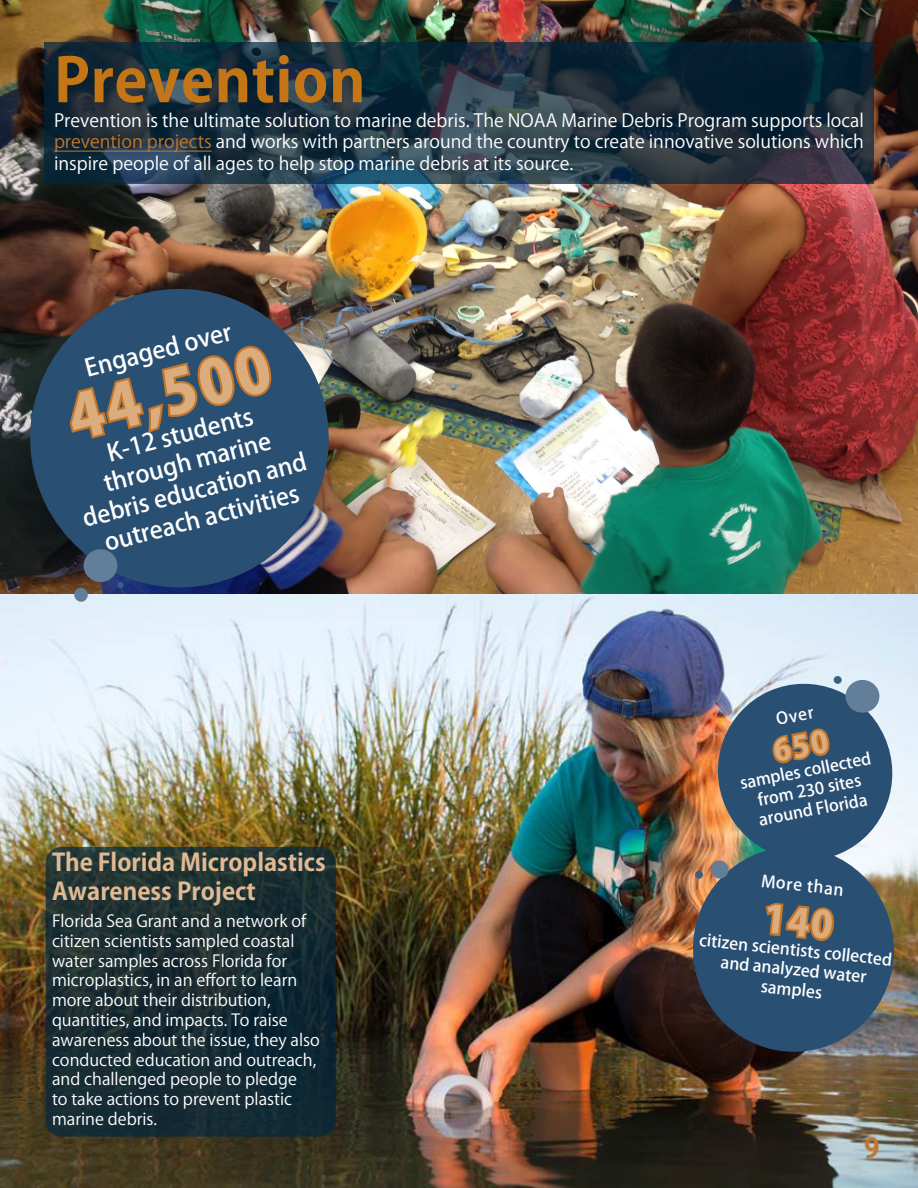
<style>
.page{position:relative;width:918px;height:1188px;background:#fff}
.page>*{position:absolute;margin:0;border:0;box-sizing:border-box;transform-origin:0 0}
.t1{font:700 60px "Koz Go Pr 6 N";letter-spacing:.01em;color:#c47516}
.t2{font:800 60px "Koz Go Pr 6 N";color:#dbad7e}
.t3{font:700 27px "Koz Go Pr 6 N";color:#c37629}
.t4{font:500 24px/28.8px "Koz Go Pr 6 N";color:#fff;text-align:center}
.Call_Out_Header_-_La{font:700 24px/28.8px "Koz Go Pr 6 N";color:#e1ba94}
.t5{font:18px/21.6px "Koz Go Pr 6 N";color:#fff;text-align:justify}
.t6{font:16.5px/19.8px "Koz Go Pr 6 N";color:#fff}
.t7{font:500 16.5px/19.8px "Koz Go Pr 6 N";color:#fff;text-align:center}
.s1{color:#c37629}
</style>
<div class="page">
<img style="left:0;top:0;width:918px;height:1188px">
<svg style="left:44px;top:42px;width:830px;height:142px;background:#1d3240"></svg>
<hr style="left:54px;top:151px;width:158px;height:1px;background:#c37629">
<img style="left:14px;top:273px;width:331px;height:330px">
<svg style="left:67px;top:346px;width:204px;height:95px;background:#4a5762"></svg>
<svg style="left:74px;top:587px;width:15px;height:16px"></svg>
<svg style="left:117px;top:582px;width:7px;height:6px"></svg>
<div style="left:84px;top:549px;width:34px;height:33px;background:#637e99;border-radius:50%"></div>
<svg style="left:46px;top:847px;width:290px;height:290px;background:#192d32"></svg>
<svg style="left:687px;top:841px;width:213px;height:217px;background:#3b5066"></svg>
<div style="left:695px;top:871px;width:8px;height:8px;background:#3c5f80;border-radius:50%"></div>
<svg style="left:763px;top:901px;width:74px;height:43px;background:#6a5f53"></svg>
<svg style="left:706px;top:672px;width:198px;height:207px;background:#67798a"></svg>
<p class="t1" style="left:54px;top:46px;width:313px">Prevention</p>
<p class="t5" style="left:54px;top:110px;width:812px">Prevention is the ultimate solution to marine debris. The NOAA Marine Debris Program supports local <span class="s1">prevention projects</span> and works with partners around the country to create innovative solutions which inspire people of all ages to help stop marine debris at its source.</p>
<h3 class="t4" style="left:82px;top:356px;width:152px;rotate:-15deg">Engaged over</h3>
<h1 class="t2" style="left:61px;top:388px;width:208px;rotate:-15deg">44,500</h1>
<h3 class="t4" style="left:65px;top:451px;width:232px;rotate:-15deg">K-12 students through marine debris education and outreach activities</h3>
<p class="Call_Out_Header_-_La" style="left:52px;top:849px;width:275px">The Florida Microplastics<br>Awareness Project</p>
<p class="t6" style="left:52px;top:911px;width:269px">Florida Sea Grant and a network of citizen scientists sampled coastal water samples across Florida for microplastics, in an effort to learn more about their distribution, quantities, and impacts. To raise awareness about the issue, they also conducted education and outreach, and challenged people to pledge<br>to take actions to prevent plastic marine debris.</p>
<p class="t7" style="left:775px;top:710px;width:39px;rotate:-11deg">Over</p>
<p class="t7" style="left:738px;top:774px;width:135px;rotate:-11deg">samples collected from 230 sites around Florida</p>
<p class="t7" style="left:762px;top:871px;width:84px;rotate:6deg">More than</p>
<p class="t7" style="left:700px;top:930px;width:195px;rotate:6deg">citizen scientists collected and analyzed water samples</p>
<p class="t3" style="left:864px;top:1133px;width:17px">9</p>
</div>
